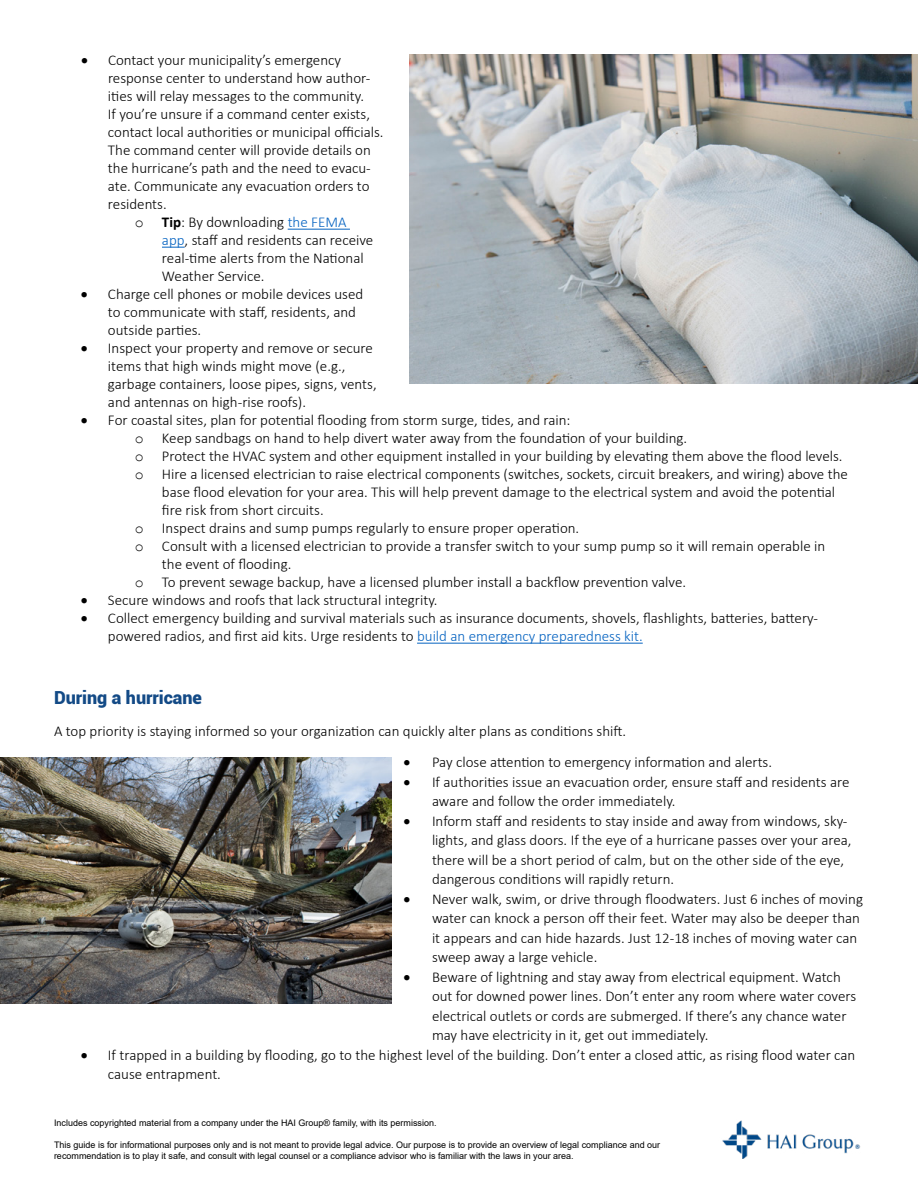
<style>
.page{position:relative;width:918px;height:1188px;background:#fff}
.page>*{position:absolute;margin:0;border:0;box-sizing:border-box;transform-origin:0 0}
.t1{font:900 18px "Roboto";color:#134a86}
.t2{font:300 15px/19.5px "Calibri";color:#000}
.t3{font:9px/10.8px "Arial";color:#000}
.s1{font-family:"Courier New";font-weight:400}
.s2{font-weight:700}
.s3{color:#0563c1}
</style>
<div class="page">
<hr style="left:288px;top:229px;width:62px;height:1px;background:#0563c1">
<svg style="left:162px;top:247px;width:23px;height:1px"></svg>
<hr style="left:417px;top:643px;width:226px;height:1px;background:#0563c1">
<img style="left:410px;top:54px;width:508px;height:329px">
<img style="left:722px;top:1120px;width:139px;height:39px">
<img style="left:0;top:758px;width:392px;height:245px">
<p class="t2" style="left:81px;top:50px;width:262px">• Contact your municipality’s emergency</p>
<p class="t2" style="left:108px;top:68px;width:264px">response center to understand how author-</p>
<p class="t2" style="left:108px;top:86px;width:258px">ities will relay messages to the community.</p>
<p class="t2" style="left:108px;top:104px;width:264px">If you’re unsure if a command center exists,</p>
<p class="t2" style="left:108px;top:122px;width:277px">contact local authorities or municipal officials.</p>
<p class="t2" style="left:108px;top:140px;width:264px">The command center will provide details on</p>
<p class="t2" style="left:108px;top:158px;width:264px">the hurricane’s path and the need to evacu-</p>
<p class="t2" style="left:108px;top:176px;width:263px">ate. Communicate any evacuation orders to</p>
<p class="t2" style="left:108px;top:194px;width:60px">residents.</p>
<p class="t2" style="left:135px;top:212px;width:213px"><span class="s1">o</span> <span class="s2">Tip</span>: By downloading <span class="s3">the FEMA</span></p>
<p class="t2" style="left:162px;top:230px;width:213px"><span class="s3">app</span>, staff and residents can receive</p>
<p class="t2" style="left:162px;top:248px;width:203px">real-time alerts from the National</p>
<p class="t2" style="left:162px;top:266px;width:104px">Weather Service.</p>
<p class="t2" style="left:108px;top:285px;width:257px;line-height:18px;text-indent:-27px">• Charge cell phones or mobile devices used to communicate with staff, residents, and outside parties.</p>
<p class="t2" style="left:108px;top:339px;width:270px;line-height:18px;text-indent:-27px">• Inspect your property and remove or secure items that high winds might move (e.g., garbage containers, loose pipes, signs, vents, and antennas on high-rise roofs).</p>
<p class="t2" style="left:81px;top:410px;width:491px">• For coastal sites, plan for potential flooding from storm surge, tides, and rain:</p>
<p class="t2" style="left:135px;top:428px;width:554px"><span class="s1">o</span> Keep sandbags on hand to help divert water away from the foundation of your building.</p>
<p class="t2" style="left:135px;top:446px;width:709px"><span class="s1">o</span> Protect the HVAC system and other equipment installed in your building by elevating them above the flood levels.</p>
<p class="t2" style="left:135px;top:464px;width:714px"><span class="s1">o</span> Hire a licensed electrician to raise electrical components (switches, sockets, circuit breakers, and wiring) above the</p>
<p class="t2" style="left:162px;top:482px;width:675px">base flood elevation for your area. This will help prevent damage to the electrical system and avoid the potential</p>
<p class="t2" style="left:162px;top:500px;width:163px">fire risk from short circuits.</p>
<p class="t2" style="left:135px;top:518px;width:446px"><span class="s1">o</span> Inspect drains and sump pumps regularly to ensure proper operation.</p>
<p class="t2" style="left:135px;top:536px;width:692px"><span class="s1">o</span> Consult with a licensed electrician to provide a transfer switch to your sump pump so it will remain operable in</p>
<p class="t2" style="left:162px;top:554px;width:131px">the event of flooding.</p>
<p class="t2" style="left:135px;top:572px;width:553px"><span class="s1">o</span> To prevent sewage backup, have a licensed plumber install a backflow prevention valve.</p>
<p class="t2" style="left:81px;top:590px;width:358px">• Secure windows and roofs that lack structural integrity.</p>
<p class="t2" style="left:108px;top:609px;width:712px;line-height:18px;text-indent:-27px">• Collect emergency building and survival materials such as insurance documents, shovels, flashlights, batteries, battery&shy;powered radios, and first aid kits. Urge residents to <span class="s3">build an emergency preparedness kit.</span></p>
<p class="t1" style="left:54px;top:685px;width:150px">During a hurricane</p>
<p class="t2" style="left:54px;top:721px;width:574px">A top priority is staying informed so your organization can quickly alter plans as conditions shift.</p>
<p class="t2" style="left:404px;top:752px;width:370px">• Pay close attention to emergency information and alerts.</p>
<p class="t2" style="left:432px;top:772px;width:419px;text-indent:-28px">• If authorities issue an evacuation order, ensure staff and residents are aware and follow the order immediately.</p>
<p class="t2" style="left:432px;top:811px;width:421px;text-indent:-28px">• Inform staff and residents to stay inside and away from windows, sky&shy;lights, and glass doors. If the eye of a hurricane passes over your area, there will be a short period of calm, but on the other side of the eye, dangerous conditions will rapidly return.</p>
<p class="t2" style="left:432px;top:889px;width:433px;text-indent:-28px">• Never walk, swim, or drive through floodwaters. Just 6 inches of moving water can knock a person off their feet. Water may also be deeper than it appears and can hide hazards. Just 12-18 inches of moving water can sweep away a large vehicle.</p>
<p class="t2" style="left:432px;top:967px;width:426px;text-indent:-28px">• Beware of lightning and stay away from electrical equipment. Watch out for downed power lines. Don’t enter any room where water covers electrical outlets or cords are submerged. If there’s any chance water may have electricity in it, get out immediately.</p>
<p class="t2" style="left:108px;top:1045px;width:749px;text-indent:-27px">• If trapped in a building by flooding, go to the highest level of the building. Don’t enter a closed attic, as rising flood water can cause entrapment.</p>
<p class="t3" style="left:54px;top:1118px;width:384px">Includes copyrighted material from a company under the HAI Group® family, with its permission.</p>
<p class="t3" style="left:54px;top:1139px;width:608px">This guide is for informational purposes only and is not meant to provide legal advice. Our purpose is to provide an overview of legal compliance and our recommendation is to play it safe, and consult with legal counsel or a compliance advisor who is familiar with the laws in your area.</p>
</div>
